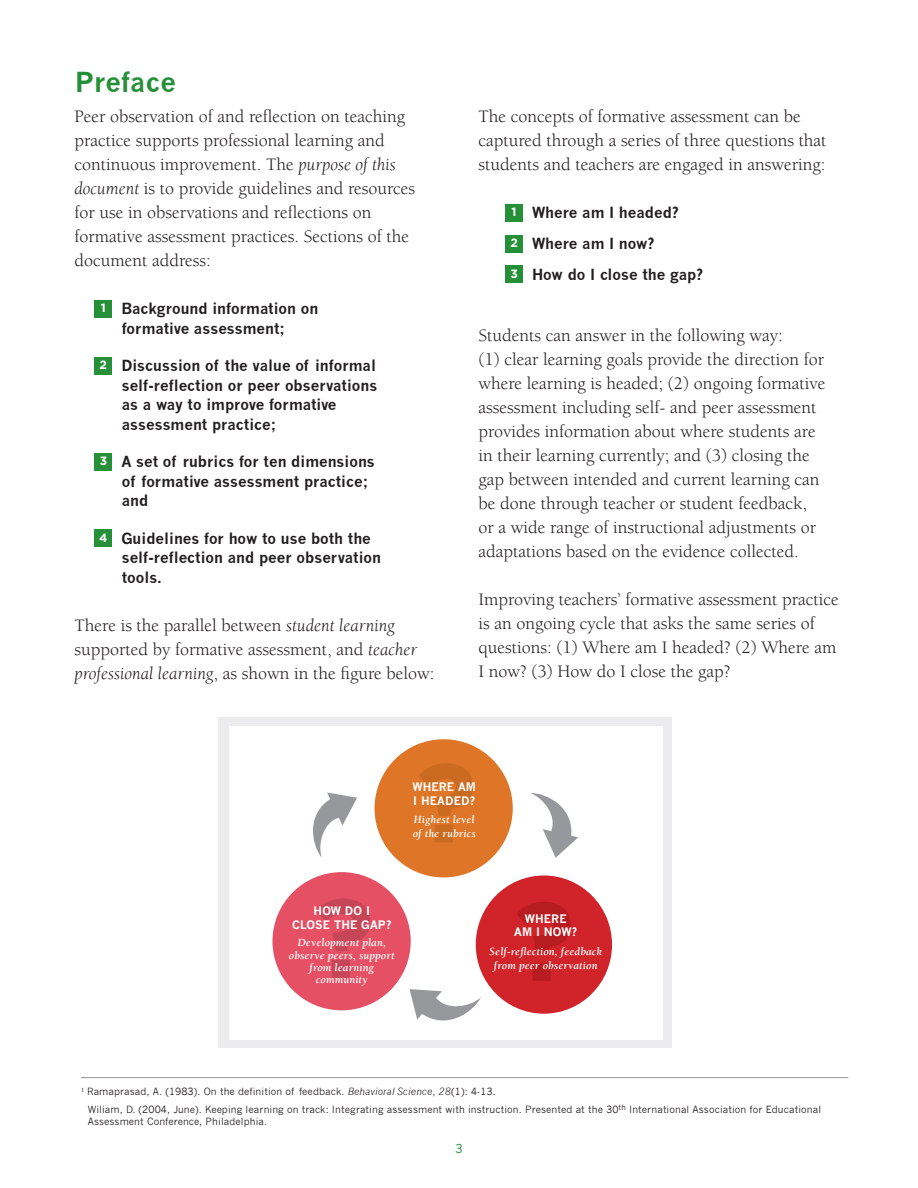
<style>
.page{position:relative;width:918px;height:1188px;background:#fff}
.page>*{position:absolute;margin:0;border:0;box-sizing:border-box;transform-origin:0 0}
.t1{font:700 111.6px "Gotham HTF";color:#ca6b21}
.t2{font:700 111.6px "Gotham HTF";color:#c64557}
.t3{font:700 111.6px "Gotham HTF";color:#b61c20}
.t4{font:700 27px "News Gothic";letter-spacing:.01em;color:#269039}
.t5{font:18px/24px "Berkeley";color:#231f20}
.t6{font:700 15px/19.5px "News Gothic";color:#231f20}
.t7{font:12px "News Gothic";color:#269039}
.t8{font:700 11.55px/13.8px "News Gothic";letter-spacing:.01em;color:#fff;text-align:center}
.t9{font:italic 700 11.25px/12px "Berkeley";letter-spacing:.01em;color:#fff;text-align:center}
.t10{font:9.75px/18.5px "News Gothic";letter-spacing:.01em;color:#231f20}
.s1{font-style:italic}
.s2{font-family:"Gotham HTF";font-size:12px;color:#fff}
</style>
<div class="page">
<div style="left:95px;top:300px;width:17px;height:17px;background:#269039"></div>
<div style="left:95px;top:357px;width:17px;height:17px;background:#269039"></div>
<div style="left:95px;top:453px;width:17px;height:17px;background:#269039"></div>
<div style="left:95px;top:529px;width:17px;height:18px;background:#269039"></div>
<hr style="left:81px;top:1077px;width:767px;height:1px;background:#939598">
<div style="left:505px;top:204px;width:18px;height:17px;background:#269039"></div>
<div style="left:505px;top:235px;width:18px;height:17px;background:#269039"></div>
<div style="left:505px;top:266px;width:18px;height:17px;background:#269039"></div>
<div style="left:218px;top:717px;width:454px;height:331px;background:#ececee"></div>
<div style="left:230px;top:726px;width:433px;height:313px;background:#fff"></div>
<div style="left:375px;top:739px;width:138px;height:138px;background:#df7527;border-radius:50%"></div>
<div style="left:273px;top:872px;width:138px;height:138px;background:#e55064;border-radius:50%"></div>
<div style="left:476px;top:875px;width:136px;height:139px;background:#d1232a;border-radius:50%"></div>
<svg style="left:313px;top:793px;width:44px;height:65px"></svg>
<svg style="left:531px;top:793px;width:47px;height:65px"></svg>
<svg style="left:410px;top:989px;width:71px;height:32px"></svg>
<h2 class="t4" style="left:75px;top:65px;width:102px">Preface</h2>
<p class="t5" style="left:75px;top:105px;width:342px">Peer observation of and reflection on teaching practice supports professional learning and continuous improvement. The <span class="s1">purpose of this document</span> is to provide guidelines and resources for use in observations and reflections on formative assessment practices. Sections of the document address:</p>
<p class="t6" style="left:122px;top:299px;width:198px;text-indent:-21px"><span class="s2">1</span> Background information on formative assessment;</p>
<p class="t6" style="left:122px;top:356px;width:257px;text-indent:-22px"><span class="s2">2</span> Discussion of the value of informal self-reflection or peer observations as a way to improve formative assessment practice;</p>
<p class="t6" style="left:122px;top:452px;width:255px;text-indent:-22px"><span class="s2">3</span> A set of rubrics for ten dimensions of formative assessment practice; and</p>
<p class="t6" style="left:122px;top:528px;width:261px;text-indent:-22px"><span class="s2">4</span> Guidelines for how to use both the self-reflection and peer observation tools.</p>
<p class="t5" style="left:75px;top:613px;width:362px">There is the parallel between <span class="s1">student learning </span>supported by formative assessment, and <span class="s1">teacher professional learning</span>, as shown in the figure below:</p>
<p class="t5" style="left:478px;top:105px;width:350px">The concepts of formative assessment can be captured through a series of three questions that students and teachers are engaged in answering:</p>
<p class="t6" style="left:510px;top:197px;width:194px;line-height:30.8px"><span class="s2">1</span> Where am I headed?<br><span class="s2">2</span> Where am I now?<br><span class="s2">3</span> How do I close the gap?</p>
<p class="t5" style="left:478px;top:324px;width:348px">Students can answer in the following way:<br>(1) clear learning goals provide the direction for where learning is headed; (2) ongoing formative assessment including self- and peer assessment provides information about where students are in their learning currently; and (3) closing the gap between intended and current learning can be done through teacher or student feedback, or a wide range of instructional adjustments or adaptations based on the evidence collected.</p>
<p class="t5" style="left:478px;top:588px;width:362px">Improving teachers’ formative assessment practice is an ongoing cycle that asks the same series of questions: (1) Where am I headed? (2) Where am I now? (3) How do I close the gap?</p>
<h1 class="t1" style="left:416px;top:738px;width:62px">?</h1>
<p class="t8" style="left:412px;top:780px;width:65px;text-align:left">WHERE AM<br>I HEADED?</p>
<p class="t9" style="left:413px;top:813px;width:65px;line-height:13.5px;text-align:left">Highest level of the rubrics</p>
<h1 class="t2" style="left:314px;top:874px;width:62px">?</h1>
<p class="t8" style="left:292px;top:904px;width:101px">HOW DO I<br>CLOSE THE GAP?</p>
<p class="t9" style="left:289px;top:937px;width:107px">Development plan, observe peers, support from learning community</p>
<h1 class="t3" style="left:514px;top:877px;width:62px">?</h1>
<p class="t8" style="left:514px;top:911px;width:65px">WHERE<br>AM I NOW?</p>
<p class="t9" style="left:489px;top:945px;width:114px;line-height:13.5px">Self-reflection, feedback from peer observation</p>
<p class="t10" style="left:88px;top:1082px;width:735px;text-indent:-7px">¹ Ramaprasad, A. (1983). On the definition of feedback. <span class="s1">Behavioral Science</span>, <span class="s1">28</span>(1): 4-13.<br>Wiliam, D. (2004, June). Keeping learning on track: Integrating assessment with instruction. Presented at the 30<sup>th</sup> International Association for Educational</p>
<p class="t10" style="left:88px;top:1112px;width:181px">Assessment Conference, Philadelphia.</p>
<p class="t7" style="left:455px;top:1142px;width:9px">3</p>
</div>
